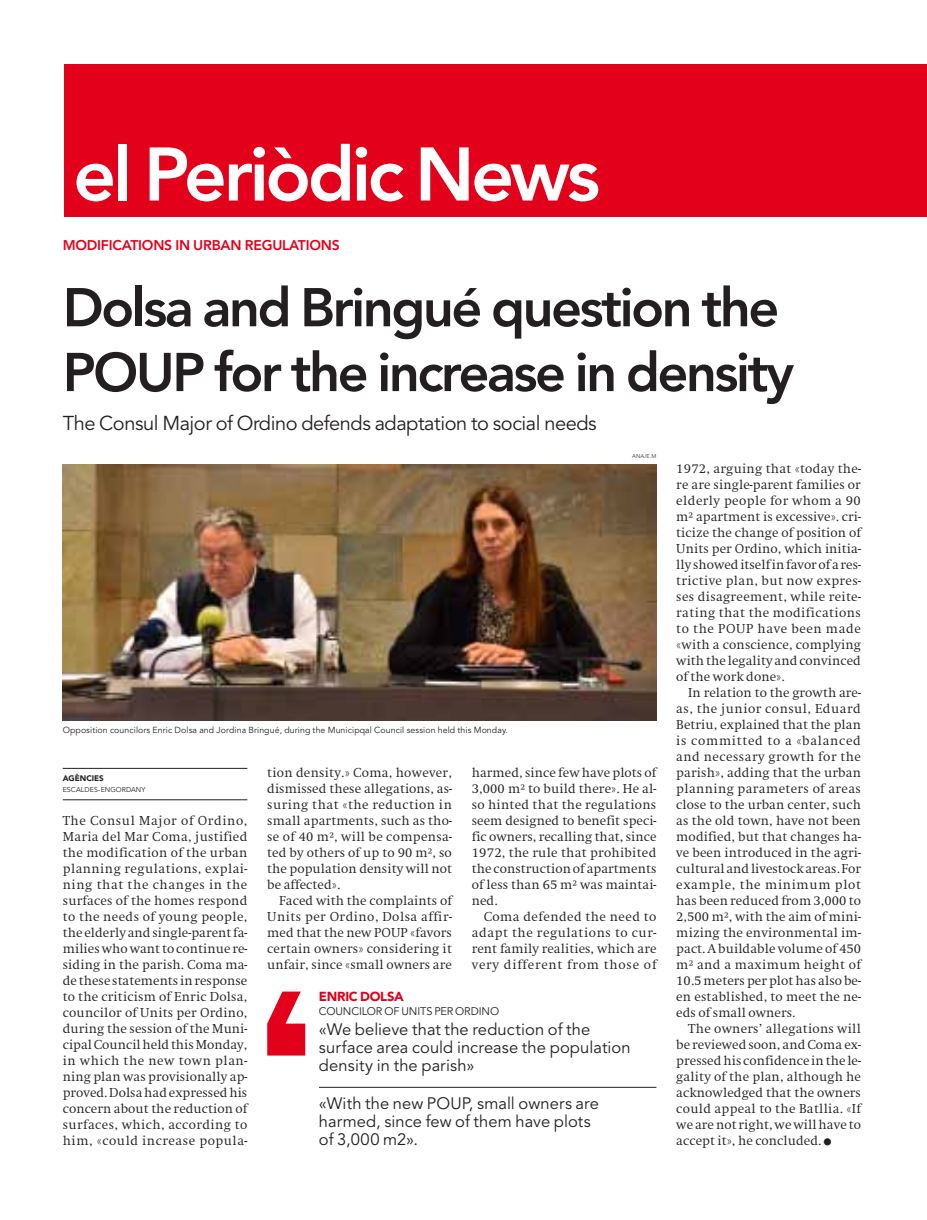
<style>
.page{position:relative;width:927px;height:1220px;background:#fff}
.page>*{position:absolute;margin:0;border:0;box-sizing:border-box;transform-origin:0 0}
.t1{font:800 75px "Avenir LT Std";letter-spacing:-.045em;color:#fff}
.t2{font:800 54px/64.8px "Avenir LT Std";letter-spacing:-.045em;color:#231f20}
.t3{font:20px "Avenir LT Std";letter-spacing:-.025em;color:#231f20}
.t4{font:16.5px/18px "Avenir LT Std";letter-spacing:.005em;color:#231f20}
.t5{font:800 14px "Avenir LT Std";letter-spacing:-.015em;color:#e2001a}
.t6{font:900 13px "Avenir LT Std";letter-spacing:-.02em;color:#e2001a}
.t7{font:300 12.5px/16px "Swift ND Std";letter-spacing:.005em;color:#231f20;text-align:justify}
.t8{font:11px "Avenir LT Std";letter-spacing:-.01em;color:#231f20}
.t9{font:8.8px "Avenir LT Std";letter-spacing:.01em;color:#231f20}
.t10{font:900 8px "Avenir LT Std";color:#231f20}
.t11{font:7px "Avenir LT Std";letter-spacing:.01em;color:#231f20}
.t12{font:300 5.5px "Avenir LT Std";color:#231f20}
</style>
<div class="page">
<div style="left:64px;top:64px;width:863px;height:153px;background:#e2001a"></div>
<img style="left:63px;top:464px;width:593px;height:256px">
<hr style="left:63px;top:768px;width:184px;height:1px;background:#231f20">
<hr style="left:63px;top:799px;width:184px;height:1px;background:#231f20">
<hr style="left:319px;top:1087px;width:337px;height:1px;background:#231f20">
<svg style="left:267px;top:991px;width:38px;height:64px"></svg>
<h1 class="t1" style="left:73px;top:130px;width:528px">el Periòdic News</h1>
<p class="t5" style="left:63px;top:237px;width:278px">MODIFICATIONS IN URBAN REGULATIONS</p>
<h2 class="t2" style="left:63px;top:275px;width:733px">Dolsa and Bringué question the<br>POUP for the increase in density</h2>
<h3 class="t3" style="left:63px;top:412px;width:535px">The Consul Major of Ordino defends adaptation to social needs</h3>
<p class="t12" style="left:632px;top:453px;width:25px">ANA/E.M</p>
<p class="t9" style="left:63px;top:725px;width:447px">Opposition councilors Enric Dolsa and Jordina Bringué, during the Municipqal Council session held this Monday.</p>
<p class="t10" style="left:63px;top:774px;width:43px">AGÈNCIES</p>
<p class="t11" style="left:63px;top:786px;width:84px">ESCALDES-ENGORDANY</p>
<p class="t7" style="left:472px;top:765px;width:186px">harmed, since few have plots of 3,000 m² to build there». He al&shy;so hinted that the regulations seem designed to benefit speci&shy;fic owners, recalling that, since 1972, the rule that prohibited the construction of apartments of less than 65 m² was maintai&shy;ned.</p>
<p class="t7" style="left:472px;top:909px;width:186px;text-indent:12px">Coma defended the need to adapt the regulations to cur&shy;rent family realities, which are very different from those of</p>
<p class="t7" style="left:267px;top:765px;width:186px">tion density.» Coma, however, dismissed these allegations, as&shy;suring that «the reduction in small apartments, such as tho&shy;se of 40 m², will be compensa&shy;ted by others of up to 90 m², so the population density will not be affected».</p>
<p class="t7" style="left:267px;top:893px;width:186px;text-indent:12px">Faced with the complaints of Units per Ordino, Dolsa affir&shy;med that the new POUP «favors certain owners» considering it unfair, since «small owners are</p>
<p class="t7" style="left:63px;top:813px;width:186px">The Consul Major of Ordino, Maria del Mar Coma, justified the modification of the urban planning regulations, explai&shy;ning that the changes in the surfaces of the homes respond to the needs of young people, the elderly and single-parent fa&shy;milies who want to continue re&shy;siding in the parish. Coma ma&shy;de these statements in response to the criticism of Enric Dolsa, councilor of Units per Ordino, during the session of the Muni&shy;cipal Council held this Monday, in which the new town plan&shy;ning plan was provisionally ap&shy;proved. Dolsa had expressed his concern about the reduction of surfaces, which, according to him, «could increase popula-</p>
<p class="t6" style="left:319px;top:988px;width:86px">ENRIC DOLSA</p>
<h3 class="t4" style="left:319px;top:1021px;width:313px">«We believe that the reduction of the surface area could increase the population density in the parish»</h3>
<h3 class="t4" style="left:319px;top:1095px;width:281px">«With the new POUP, small owners are harmed, since few of them have plots of 3,000 m2».</h3>
<p class="t8" style="left:319px;top:1005px;width:182px">COUNCILOR OF UNITS PER ORDINO</p>
<p class="t7" style="left:676px;top:461px;width:186px">1972, arguing that «today the&shy;re are single-parent families or elderly people for whom a 90 m² apartment is excessive». cri&shy;ticize the change of position of Units per Ordino, which initia&shy;lly showed itself in favor of a res&shy;trictive plan, but now expres&shy;ses disagreement, while reite&shy;rating that the modifications to the POUP have been made «with a conscience, complying with the legality and convinced of the work done».</p>
<p class="t7" style="left:676px;top:685px;width:186px;text-indent:12px">In relation to the growth are&shy;as, the junior consul, Eduard Betriu, explained that the plan is committed to a «balanced and necessary growth for the parish», adding that the urban planning parameters of areas close to the urban center, such as the old town, have not been modified, but that changes ha&shy;ve been introduced in the agri&shy;cultural and livestock areas. For example, the minimum plot has been reduced from 3,000 to 2,500 m², with the aim of mini&shy;mizing the environmental im&shy;pact. A buildable volume of 450 m² and a maximum height of 10.5 meters per plot has also be&shy;en established, to meet the ne&shy;eds of small owners.</p>
<p class="t7" style="left:676px;top:1021px;width:186px;text-indent:12px">The owners’ allegations will be reviewed soon, and Coma ex&shy;pressed his confidence in the le&shy;gality of the plan, although he acknowledged that the owners could appeal to the Batllia. «If we are not right, we will have to accept it», he concluded.</p>
</div>
